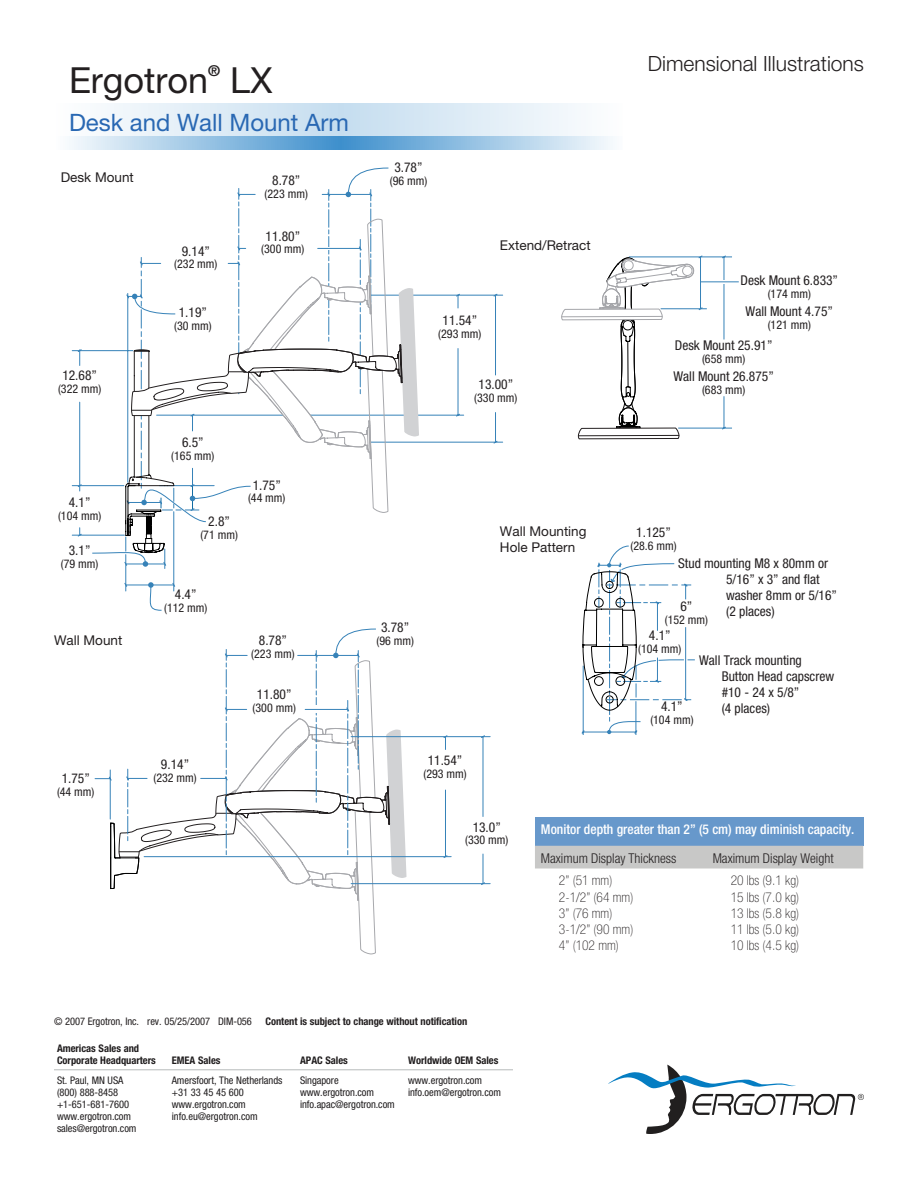
<style>
.page{position:relative;width:918px;height:1188px;background:#fff}
.page>*{position:absolute;margin:0;border:0;box-sizing:border-box;transform-origin:0 0}
.t1{font:36px "Helvetica Neue";color:#231f20}
.t2{font:24px "Helvetica Neue";color:#2968b3}
.t3{font:300 21px "Helvetica Neue";color:#231f20}
.t4{font:700 15px "Helvetica Neue";color:#231f20}
.t5{font:condensed 13.5px/16.2px "Helvetica Neue";color:#231f20}
.t6{font:100 condensed 13.5px/16.2px "Helvetica Neue";color:#231f20}
.t7{font:13.5px "Helvetica Neue";color:#231f20}
.t8{font:500 condensed 13.5px "Helvetica Neue";color:#fff}
.t9{font:300 condensed 13.5px "Helvetica Neue";color:#231f20}
.t10{font:condensed 12px "Helvetica Neue";color:#231f20}
.t11{font:condensed 10.5px/12px "Helvetica Neue";letter-spacing:-.005em;color:#201d1e}
.t12{font:700 condensed 10.5px/12px "Helvetica Neue";letter-spacing:-.005em;color:#201d1e}
.t13{font:700 condensed 10.5px "Helvetica Neue";letter-spacing:-.005em;color:#231f20}
.t14{font:condensed 10.5px "Helvetica Neue";letter-spacing:-.005em;color:#231f20}
</style>
<div class="page">
<svg style="left:105px;top:104px;width:472px;height:32px;background:#dceaf5"></svg>
<svg style="left:69px;top:136px;width:544px;height:13px;background:#99c4e4"></svg>
<svg style="left:608px;top:1065px;width:256px;height:69px"></svg>
<hr style="left:405px;top:1069px;width:108px;height:1px;background:#babdbe">
<hr style="left:54px;top:1069px;width:351px;height:1px;background:#babdbe">
<hr style="left:157px;top:415px;width:307px;height:1px;background:#3682b8">
<hr style="left:364px;top:295px;width:139px;height:1px;background:#3682b8">
<hr style="left:364px;top:442px;width:139px;height:1px;background:#3682b8">
<svg style="left:455px;top:293px;width:44px;height:151px"></svg>
<hr style="left:72px;top:485px;width:52px;height:1px;background:#3682b8">
<hr style="left:72px;top:535px;width:52px;height:1px;background:#3682b8">
<hr style="left:72px;top:350px;width:61px;height:1px;background:#3682b8">
<svg style="left:77px;top:349px;width:6px;height:188px"></svg>
<svg style="left:92px;top:168px;width:327px;height:443px"></svg>
<svg style="left:95px;top:629px;width:312px;height:326px"></svg>
<hr style="left:351px;top:736px;width:139px;height:1px;background:#3682b8">
<hr style="left:483px;top:737px;width:1px;height:80px;background:#3682b8">
<svg style="left:442px;top:735px;width:44px;height:15px"></svg>
<hr style="left:144px;top:856px;width:307px;height:1px;background:#3682b8">
<hr style="left:351px;top:883px;width:139px;height:1px;background:#3682b8">
<hr style="left:445px;top:790px;width:1px;height:67px;background:#3682b8">
<svg style="left:442px;top:854px;width:44px;height:31px"></svg>
<hr style="left:629px;top:257px;width:103px;height:1px;background:#3682b8">
<hr style="left:678px;top:428px;width:54px;height:1px;background:#3682b8">
<hr style="left:700px;top:281px;width:39px;height:1px;background:#3682b8">
<svg style="left:561px;top:255px;width:166px;height:185px"></svg>
<hr style="left:562px;top:316px;width:100px;height:1px;background:#a5a6aa">
<svg style="left:581px;top:545px;width:114px;height:190px"></svg>
<div style="left:535px;top:818px;width:328px;height:28px;background:#6798cb"></div>
<div style="left:535px;top:846px;width:328px;height:23px;background:#c8c8c7"></div>
<p class="t1" style="left:69px;top:59px;width:141px">Ergotron</p>
<p class="t4" style="left:208px;top:62px;width:13px">®</p>
<p class="t1" style="left:230px;top:59px;width:44px">LX</p>
<p class="t2" style="left:69px;top:109px;width:282px">Desk and Wall Mount Arm</p>
<p class="t7" style="left:61px;top:170px;width:75px">Desk Mount</p>
<p class="t5" style="left:62px;top:367px;width:36px">12.68”</p>
<p class="t10" style="left:58px;top:382px;width:45px">(322 mm)</p>
<p class="t5" style="left:69px;top:494px;width:23px">4.1”</p>
<p class="t10" style="left:58px;top:508px;width:45px">(104 mm)</p>
<p class="t5" style="left:69px;top:542px;width:23px">3.1”</p>
<p class="t10" style="left:61px;top:556px;width:39px">(79 mm)</p>
<p class="t7" style="left:54px;top:632px;width:70px">Wall Mount</p>
<p class="t5" style="left:272px;top:172px;width:30px">8.78”</p>
<p class="t10" style="left:265px;top:186px;width:45px">(223 mm)</p>
<p class="t5" style="left:266px;top:228px;width:36px">11.80”</p>
<p class="t5" style="left:182px;top:243px;width:30px">9.14”</p>
<p class="t10" style="left:261px;top:242px;width:45px">(300 mm)</p>
<p class="t10" style="left:174px;top:257px;width:45px">(232 mm)</p>
<p class="t5" style="left:179px;top:304px;width:30px">1.19”</p>
<p class="t10" style="left:174px;top:318px;width:39px">(30 mm)</p>
<p class="t5" style="left:182px;top:434px;width:23px">6.5”</p>
<p class="t10" style="left:171px;top:449px;width:45px">(165 mm)</p>
<p class="t5" style="left:208px;top:513px;width:23px">2.8”</p>
<p class="t10" style="left:200px;top:528px;width:39px">(71 mm)</p>
<p class="t5" style="left:253px;top:477px;width:30px">1.75”</p>
<p class="t10" style="left:248px;top:491px;width:39px">(44 mm)</p>
<p class="t5" style="left:175px;top:586px;width:23px">4.4”</p>
<p class="t10" style="left:164px;top:601px;width:45px">(112 mm)</p>
<p class="t5" style="left:161px;top:756px;width:30px">9.14”</p>
<p class="t5" style="left:259px;top:632px;width:30px">8.78”</p>
<p class="t10" style="left:251px;top:647px;width:45px">(223 mm)</p>
<p class="t5" style="left:257px;top:686px;width:36px">11.80”</p>
<p class="t10" style="left:253px;top:701px;width:45px">(300 mm)</p>
<p class="t5" style="left:62px;top:770px;width:30px">1.75”</p>
<p class="t10" style="left:153px;top:770px;width:45px">(232 mm)</p>
<p class="t10" style="left:57px;top:785px;width:39px">(44 mm)</p>
<p class="t5" style="left:394px;top:159px;width:30px">3.78”</p>
<p class="t10" style="left:390px;top:173px;width:39px">(96 mm)</p>
<p class="t7" style="left:500px;top:237px;width:92px">Extend/Retract</p>
<p class="t5" style="left:443px;top:312px;width:36px">11.54”</p>
<p class="t10" style="left:438px;top:326px;width:45px">(293 mm)</p>
<p class="t5" style="left:479px;top:376px;width:36px">13.00”</p>
<p class="t10" style="left:474px;top:391px;width:45px">(330 mm)</p>
<p class="t3" style="left:648px;top:50px;width:218px">Dimensional Illustrations</p>
<p class="t5" style="left:741px;top:272px;width:99px">Desk Mount 6.833”</p>
<p class="t10" style="left:768px;top:287px;width:45px">(174 mm)</p>
<p class="t5" style="left:746px;top:303px;width:89px">Wall Mount 4.75”</p>
<p class="t10" style="left:768px;top:317px;width:45px">(121 mm)</p>
<p class="t5" style="left:675px;top:337px;width:99px">Desk Mount 25.91”</p>
<p class="t10" style="left:702px;top:352px;width:45px">(658 mm)</p>
<p class="t5" style="left:674px;top:368px;width:102px">Wall Mount 26.875”</p>
<p class="t10" style="left:702px;top:382px;width:45px">(683 mm)</p>
<p class="t5" style="left:381px;top:619px;width:30px">3.78”</p>
<p class="t10" style="left:376px;top:634px;width:39px">(96 mm)</p>
<p class="t7" style="left:500px;top:523px;width:88px">Wall Mounting</p>
<p class="t7" style="left:500px;top:539px;width:77px">Hole Pattern</p>
<p class="t5" style="left:428px;top:752px;width:36px">11.54”</p>
<p class="t10" style="left:423px;top:767px;width:45px">(293 mm)</p>
<p class="t5" style="left:636px;top:524px;width:36px">1.125”</p>
<p class="t10" style="left:631px;top:539px;width:48px">(28.6 mm)</p>
<p class="t5" style="left:726px;top:555px;width:112px;text-indent:-48px">Stud mounting M8 x 80mm or<br>5/16” x 3” and flat washer 8mm or 5/16” (2 places)</p>
<p class="t5" style="left:681px;top:598px;width:13px">6”</p>
<p class="t10" style="left:665px;top:613px;width:45px">(152 mm)</p>
<p class="t5" style="left:649px;top:627px;width:23px">4.1”</p>
<p class="t10" style="left:638px;top:642px;width:45px">(104 mm)</p>
<p class="t5" style="left:722px;top:652px;width:114px;text-indent:-22px">Wall Track mounting<br>Button Head capscrew #10 - 24 x 5/8”<br>(4 places)</p>
<p class="t5" style="left:661px;top:698px;width:23px">4.1”</p>
<p class="t10" style="left:650px;top:713px;width:45px">(104 mm)</p>
<p class="t5" style="left:473px;top:819px;width:30px">13.0”</p>
<p class="t10" style="left:465px;top:833px;width:45px">(330 mm)</p>
<p class="t8" style="left:541px;top:821px;width:315px">Monitor depth greater than 2” (5 cm) may diminish capacity.</p>
<p class="t9" style="left:541px;top:850px;width:137px">Maximum Display Thickness</p>
<p class="t9" style="left:713px;top:850px;width:122px">Maximum Display Weight</p>
<p class="t6" style="left:559px;top:872px;width:76px">2” (51 mm)<br>2-1/2” (64 mm)<br>3” (76 mm)<br>3-1/2” (90 mm)<br>4” (102 mm)</p>
<p class="t6" style="left:731px;top:872px;width:70px;text-align:justify">20 lbs (9.1 kg)<br>15 lbs (7.0 kg)<br>13 lbs (5.8 kg)<br>11 lbs (5.0 kg)<br>10 lbs (4.5 kg)</p>
<p class="t14" style="left:54px;top:1015px;width:200px">© 2007 Ergotron, Inc. rev. 05/25/2007 DIM-056</p>
<p class="t13" style="left:266px;top:1014px;width:203px">Content is subject to change without notification</p>
<p class="t12" style="left:57px;top:1042px;width:100px">Americas Sales and<br>Corporate Headquarters</p>
<p class="t12" style="left:172px;top:1054px;width:50px">EMEA Sales</p>
<p class="t12" style="left:300px;top:1054px;width:49px">APAC Sales</p>
<p class="t12" style="left:408px;top:1054px;width:92px">Worldwide OEM Sales</p>
<p class="t11" style="left:57px;top:1074px;width:81px">St. Paul, MN USA (800) 888-8458 +1-651-681-7600 www.ergotron.com sales@ergotron.com</p>
<p class="t11" style="left:172px;top:1074px;width:112px">Amersfoort, The Netherlands +31 33 45 45 600 www.ergotron.com info.eu@ergotron.com</p>
<p class="t11" style="left:300px;top:1074px;width:96px">Singapore www.ergotron.com info.apac@ergotron.com</p>
<p class="t11" style="left:408px;top:1074px;width:95px">www.ergotron.com info.oem@ergotron.com</p>
</div>
